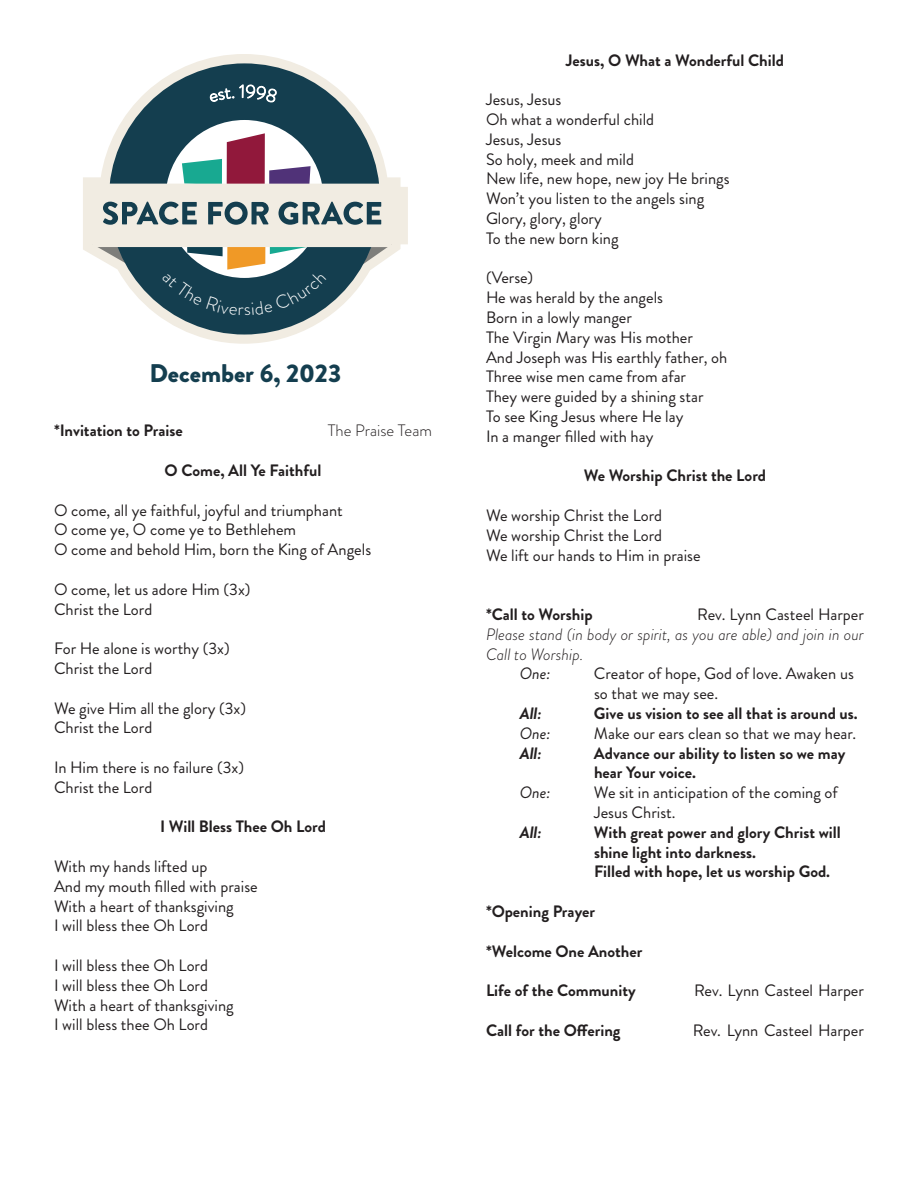
<style>
.page{position:relative;width:918px;height:1188px;background:#fff}
.page>*{position:absolute;margin:0;border:0;box-sizing:border-box;transform-origin:0 0}
.t1{font:900 25.5px "Brandon Grotesque";color:#143e4f}
.t2{font:16.5px "Brandon Grotesque";color:#231f20}
.t3{font:700 16.5px "Brandon Grotesque";color:#231f20}
.t4{font:italic 300 16.5px/19.8px "Brandon Grotesque";color:#231f20}
.t5{font:300 16.5px "Brandon Grotesque";color:#231f20}
.t6{font:italic 16.5px "Brandon Grotesque";letter-spacing:-.005em;color:#231f20}
.t7{font:italic 700 16.5px "Brandon Grotesque";color:#231f20}
</style>
<div class="page">
<svg style="left:83px;top:54px;width:318px;height:290px"></svg>
<svg style="left:88px;top:59px;width:308px;height:280px"></svg>
<div style="left:109px;top:63px;width:271px;height:272px;background:#143e4f;border-radius:50%"></div>
<div style="left:165px;top:120px;width:158px;height:158px;background:#fff;border-radius:50%"></div>
<div style="left:109px;top:187px;width:299px;height:57px;background:#f1ece2"></div>
<svg style="left:210px;top:85px;width:67px;height:17px"></svg>
<svg style="left:93px;top:133px;width:299px;height:183px"></svg>
<p class="t1" style="left:150px;top:355px;width:193px">December 6, 2023</p>
<p class="t3" style="left:54px;top:419px;width:130px">*Invitation to Praise</p>
<p class="t5" style="left:328px;top:419px;width:106px">The Praise Team</p>
<p class="t3" style="left:165px;top:459px;width:158px">O Come, All Ye Faithful</p>
<p class="t2" style="left:54px;top:499px;width:290px">O come, all ye faithful, joyful and triumphant</p>
<p class="t2" style="left:54px;top:518px;width:244px">O come ye, O come ye to Bethlehem</p>
<p class="t2" style="left:54px;top:538px;width:319px">O come and behold Him, born the King of Angels</p>
<p class="t2" style="left:54px;top:578px;width:198px">O come, let us adore Him (3x)</p>
<p class="t2" style="left:54px;top:598px;width:100px">Christ the Lord</p>
<p class="t2" style="left:54px;top:637px;width:177px">For He alone is worthy (3x)</p>
<p class="t2" style="left:54px;top:657px;width:100px">Christ the Lord</p>
<p class="t2" style="left:54px;top:697px;width:194px">We give Him all the glory (3x)</p>
<p class="t2" style="left:54px;top:716px;width:100px">Christ the Lord</p>
<p class="t2" style="left:54px;top:756px;width:192px">In Him there is no failure (3x)</p>
<p class="t2" style="left:54px;top:776px;width:100px">Christ the Lord</p>
<p class="t3" style="left:160px;top:815px;width:167px">I Will Bless Thee Oh Lord</p>
<p class="t2" style="left:54px;top:855px;width:155px">With my hands lifted up</p>
<p class="t2" style="left:54px;top:875px;width:205px">And my mouth filled with praise</p>
<p class="t2" style="left:54px;top:895px;width:181px">With a heart of thanksgiving</p>
<p class="t2" style="left:54px;top:914px;width:156px">I will bless thee Oh Lord</p>
<p class="t2" style="left:54px;top:954px;width:156px">I will bless thee Oh Lord</p>
<p class="t2" style="left:54px;top:974px;width:156px">I will bless thee Oh Lord</p>
<p class="t2" style="left:54px;top:994px;width:181px">With a heart of thanksgiving</p>
<p class="t2" style="left:54px;top:1013px;width:156px">I will bless thee Oh Lord</p>
<p class="t3" style="left:566px;top:48px;width:220px">Jesus, O What a Wonderful Child</p>
<p class="t2" style="left:486px;top:88px;width:77px">Jesus, Jesus</p>
<p class="t2" style="left:486px;top:108px;width:170px">Oh what a wonderful child</p>
<p class="t2" style="left:486px;top:128px;width:77px">Jesus, Jesus</p>
<p class="t2" style="left:486px;top:148px;width:149px">So holy, meek and mild</p>
<p class="t2" style="left:486px;top:167px;width:245px">New life, new hope, new joy He brings</p>
<p class="t2" style="left:486px;top:187px;width:220px">Won’t you listen to the angels sing</p>
<p class="t2" style="left:486px;top:207px;width:117px">Glory, glory, glory</p>
<p class="t2" style="left:486px;top:227px;width:134px">To the new born king</p>
<p class="t2" style="left:486px;top:266px;width:49px">(Verse)</p>
<p class="t2" style="left:486px;top:286px;width:179px">He was herald by the angels</p>
<p class="t2" style="left:486px;top:306px;width:147px">Born in a lowly manger</p>
<p class="t2" style="left:486px;top:326px;width:208px">The Virgin Mary was His mother</p>
<p class="t2" style="left:486px;top:346px;width:243px">And Joseph was His earthly father, oh</p>
<p class="t2" style="left:486px;top:365px;width:202px">Three wise men came from afar</p>
<p class="t2" style="left:486px;top:385px;width:219px">They were guided by a shining star</p>
<p class="t2" style="left:486px;top:405px;width:199px">To see King Jesus where He lay</p>
<p class="t2" style="left:486px;top:425px;width:169px">In a manger filled with hay</p>
<p class="t3" style="left:584px;top:464px;width:184px">We Worship Christ the Lord</p>
<p class="t2" style="left:486px;top:504px;width:178px">We worship Christ the Lord</p>
<p class="t2" style="left:486px;top:524px;width:178px">We worship Christ the Lord</p>
<p class="t2" style="left:486px;top:544px;width:216px">We lift our hands to Him in praise</p>
<p class="t3" style="left:486px;top:603px;width:108px">*Call to Worship</p>
<p class="t2" style="left:697px;top:603px;width:168px">Rev. Lynn Casteel Harper</p>
<p class="t4" style="left:486px;top:624px;width:379px">Please stand (in body or spirit, as you are able) and join in our<br>Call to Worship.</p>
<p class="t6" style="left:520px;top:662px;width:32px">One:</p>
<p class="t2" style="left:594px;top:662px;width:261px">Creator of hope, God of love. Awaken us</p>
<p class="t2" style="left:594px;top:682px;width:126px">so that we may see.</p>
<p class="t7" style="left:520px;top:702px;width:24px">All:</p>
<p class="t3" style="left:594px;top:702px;width:265px">Give us vision to see all that is around us.</p>
<p class="t6" style="left:520px;top:722px;width:32px">One:</p>
<p class="t2" style="left:594px;top:722px;width:264px">Make our ears clean so that we may hear.</p>
<p class="t7" style="left:520px;top:741px;width:24px">All:</p>
<p class="t3" style="left:594px;top:741px;width:253px">Advance our ability to listen so we may</p>
<p class="t3" style="left:594px;top:761px;width:104px">hear Your voice.</p>
<p class="t6" style="left:520px;top:781px;width:32px">One:</p>
<p class="t2" style="left:594px;top:781px;width:245px">We sit in anticipation of the coming of</p>
<p class="t2" style="left:594px;top:801px;width:83px">Jesus Christ.</p>
<p class="t7" style="left:520px;top:820px;width:24px">All:</p>
<p class="t3" style="left:594px;top:821px;width:248px">With great power and glory Christ will</p>
<p class="t3" style="left:594px;top:840px;width:163px">shine light into darkness.</p>
<p class="t3" style="left:594px;top:860px;width:238px">Filled with hope, let us worship God.</p>
<p class="t3" style="left:486px;top:900px;width:111px">*Opening Prayer</p>
<p class="t3" style="left:486px;top:939px;width:158px">*Welcome One Another</p>
<p class="t3" style="left:486px;top:979px;width:151px">Life of the Community</p>
<p class="t2" style="left:694px;top:979px;width:171px">Rev. Lynn Casteel Harper</p>
<p class="t3" style="left:486px;top:1019px;width:136px">Call for the Offering</p>
<p class="t2" style="left:693px;top:1019px;width:173px">Rev. Lynn Casteel Harper</p>
</div>
